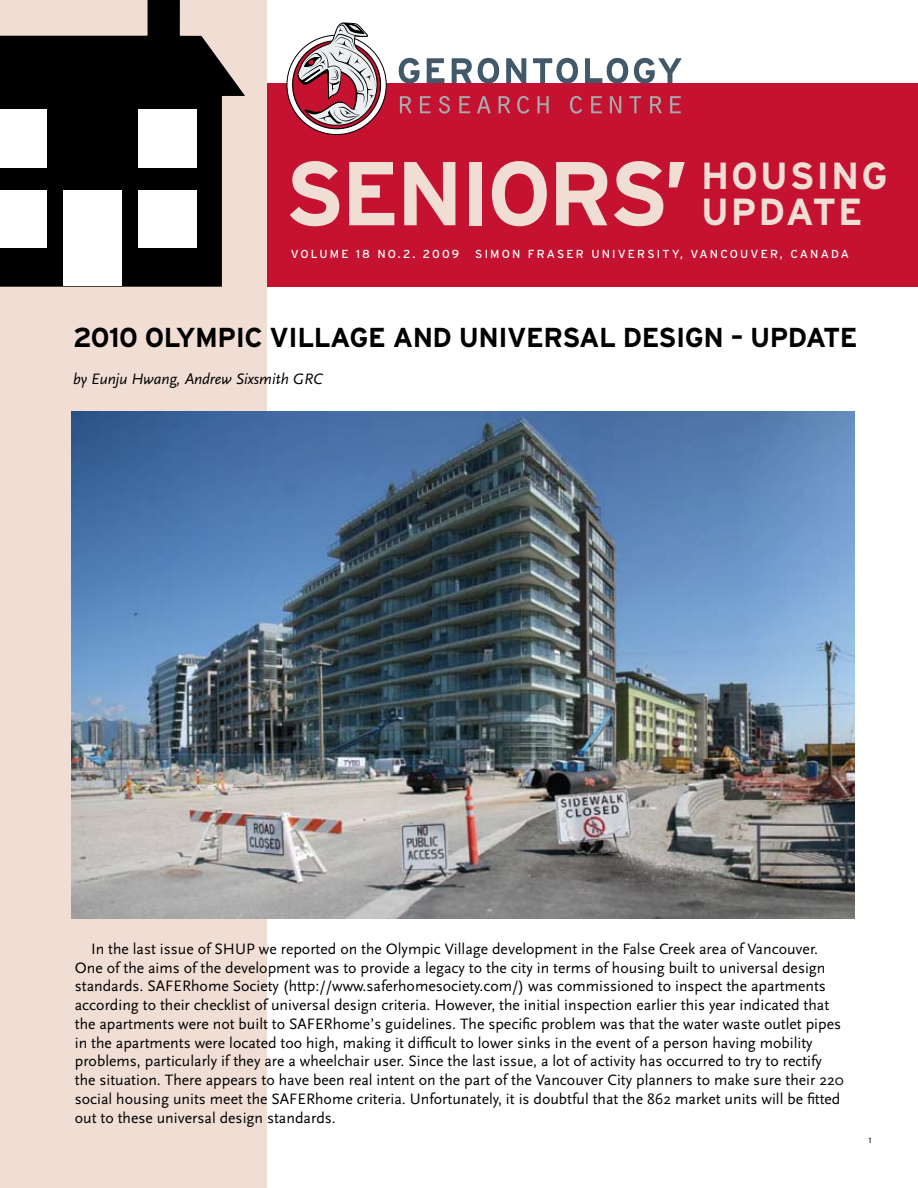
<style>
.page{position:relative;width:918px;height:1188px;background:#fff}
.page>*{position:absolute;margin:0;border:0;box-sizing:border-box;transform-origin:0 0}
.t1{font:700 90.3px "Interstate";letter-spacing:-.04em;color:#f0ddd4}
.t2{font:700 37.65px "Interstate";letter-spacing:.05em;color:#f0ddd4}
.t3{font:700 27.3px "Interstate";letter-spacing:-.02em;color:#000}
.t4{font:15.75px/18.8px "Scala Sans";color:#000}
.t5{font:italic 15.75px "Scala Sans";color:#000}
.t6{font:11.7px "Interstate";letter-spacing:.185em;color:#fff}
.t7{font:7.5px "Interstate";color:#000}
</style>
<div class="page">
<div style="left:1px;top:83px;width:917px;height:203px;background:#c41230"></div>
<svg style="left:399px;top:58px;width:21px;height:26px"></svg>
<svg style="left:427px;top:58px;width:17px;height:25px"></svg>
<svg style="left:452px;top:58px;width:20px;height:25px"></svg>
<svg style="left:478px;top:58px;width:21px;height:26px"></svg>
<svg style="left:506px;top:58px;width:20px;height:25px"></svg>
<svg style="left:533px;top:58px;width:45px;height:26px"></svg>
<svg style="left:585px;top:58px;width:43px;height:26px"></svg>
<svg style="left:634px;top:58px;width:48px;height:26px"></svg>
<svg style="left:400px;top:96px;width:12px;height:18px"></svg>
<svg style="left:420px;top:96px;width:11px;height:17px"></svg>
<svg style="left:439px;top:96px;width:11px;height:18px"></svg>
<svg style="left:459px;top:96px;width:11px;height:17px"></svg>
<svg style="left:477px;top:96px;width:14px;height:18px"></svg>
<svg style="left:499px;top:96px;width:11px;height:18px"></svg>
<svg style="left:517px;top:96px;width:12px;height:18px"></svg>
<svg style="left:537px;top:96px;width:12px;height:17px"></svg>
<svg style="left:570px;top:96px;width:12px;height:18px"></svg>
<svg style="left:591px;top:96px;width:11px;height:17px"></svg>
<svg style="left:610px;top:96px;width:11px;height:17px"></svg>
<svg style="left:630px;top:96px;width:11px;height:17px"></svg>
<svg style="left:650px;top:96px;width:12px;height:18px"></svg>
<svg style="left:670px;top:96px;width:11px;height:17px"></svg>
<svg style="left:287px;top:23px;width:100px;height:112px"></svg>
<div style="left:0;top:0;width:267px;height:1188px;background:#f0ddd4"></div>
<svg style="left:0;top:0;width:245px;height:287px"></svg>
<div style="left:0;top:109px;width:47px;height:58px;background:#fff"></div>
<div style="left:138px;top:109px;width:59px;height:58px;background:#fff"></div>
<div style="left:0;top:190px;width:47px;height:58px;background:#fff"></div>
<div style="left:138px;top:190px;width:59px;height:58px;background:#fff"></div>
<div style="left:63px;top:190px;width:59px;height:95px;background:#fff"></div>
<img style="left:71px;top:412px;width:783px;height:507px">
<h1 class="t1" style="left:285px;top:143px;width:405px">SENIORS’</h1>
<h2 class="t2" style="left:701px;top:154px;width:111px">HOUSIN</h2>
<h2 class="t2" style="left:861px;top:154px;width:28px">G</h2>
<h2 class="t2" style="left:701px;top:191px;width:157px">U PDATE</h2>
<p class="t6" style="left:291px;top:248px;width:170px">VOLUME 18 NO.2. 2009</p>
<p class="t6" style="left:475px;top:248px;width:375px">SIMON FRAS ER U NIV ERS ITY, VANCOUV ER, CANADA</p>
<h3 class="t3" style="left:73px;top:322px;width:423px">2010 OLYMPIC VI LLAGE AN D UNIVERS</h3>
<h3 class="t3" style="left:579px;top:322px;width:276px">AL DESIGN – UPDATE</h3>
<p class="t5" style="left:73px;top:371px;width:251px">by Eunju Hwang, Andrew Sixsmith GRC</p>
<p class="t4" style="left:75px;top:940px;width:771px;text-indent:16px">In the last issue of SHUP we reported on the Olympic Village development in the False Creek area of Vancouver.<br>One of the aims of the development was to provide a legacy to the city in terms of housing built to universal design standards. SAFERhome Society (http://www.saferhomesociety.com/) was commissioned to inspect the apartments according to their checklist of universal design criteria. However, the initial inspection earlier this year indicated that the apartments were not built to SAFERhome’s guidelines. The specific problem was that the water waste outlet pipes in the apartments were located too high, making it difficult to lower sinks in the event of a person having mobility problems, particularly if they are a wheelchair user. Since the last issue, a lot of activity has occurred to try to rectify the situation. There appears to have been real intent on the part of the Vancouver City planners to make sure their 220 social housing units meet the SAFERhome criteria. Unfortunately, it is doubtful that the 862 market units will be fitted out to these universal design standards.</p>
<p class="t7" style="left:869px;top:1136px;width:4px">1</p>
</div>
